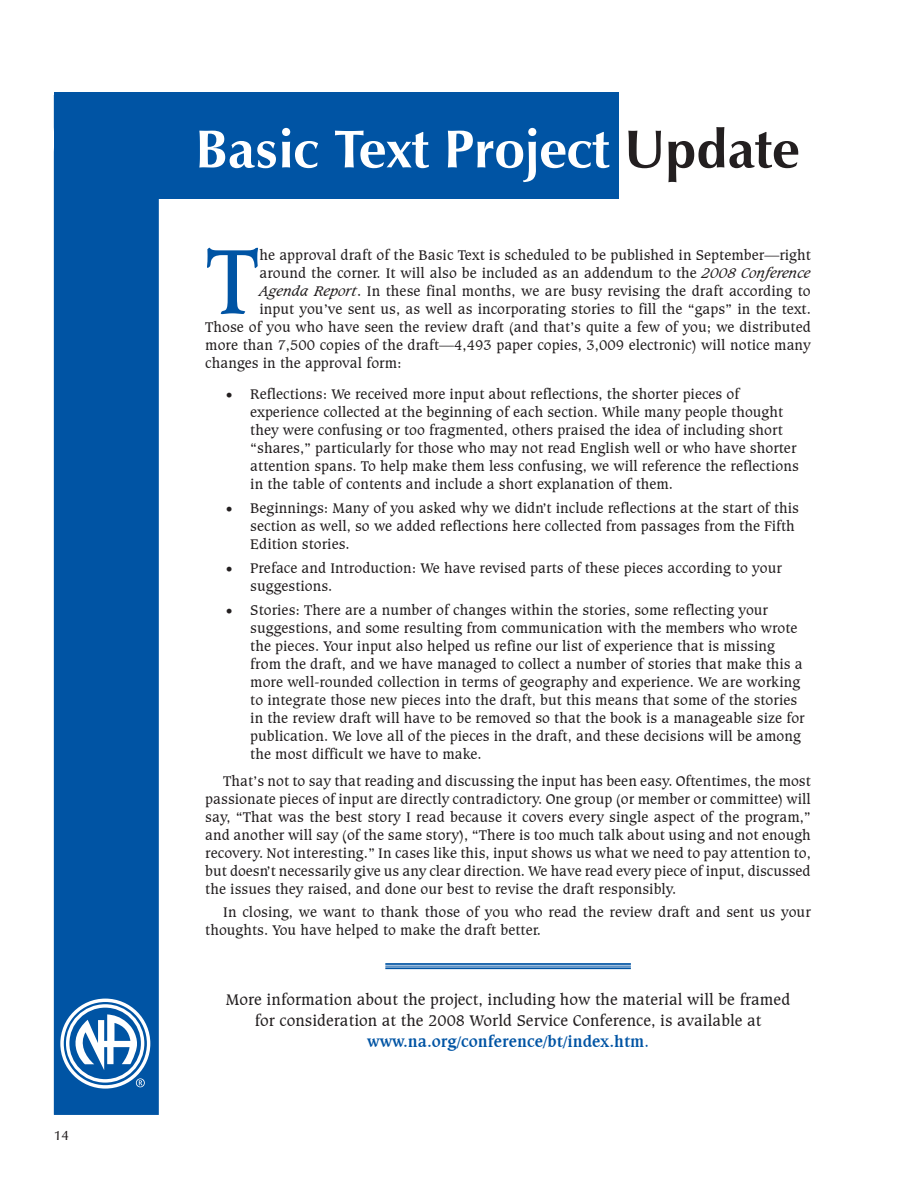
<style>
.page{position:relative;width:918px;height:1188px;background:#fff}
.page>*{position:absolute;margin:0;border:0;box-sizing:border-box;transform-origin:0 0}
.t1{font:97.65px "Caxton BT";color:#0054a4}
.t2{font:700 54px "Zapf Humanist 601 BT";color:#fff}
.t3{font:16.5px/21px "Caxton BT";color:#231f20;text-align:center}
.t4{font:15px/18px "Caxton BT";color:#231f20}
.t5{font:600 13.5px "Zapf Humanist 601 BT";color:#231f20}
.s1{color:#231f20}
.s2{font-style:italic}
.s3{font-weight:700;color:#0054a4}
.s4{color:#0054a4}
</style>
<div class="page">
<div style="left:53px;top:94px;width:107px;height:1022px;background:#0054a4"></div>
<div style="left:52px;top:93px;width:108px;height:1023px;border:2px solid #fff"></div>
<div style="left:54px;top:93px;width:565px;height:106px;background:#0054a4"></div>
<hr style="left:385px;top:963px;width:246px;height:2px;background:#0054a4">
<hr style="left:385px;top:966px;width:246px;height:1px;background:#0054a4">
<hr style="left:385px;top:967px;width:246px;height:2px;background:#0054a4">
<svg style="left:60px;top:999px;width:90px;height:90px"></svg>
<p class="t5" style="left:54px;top:1127px;width:8px">14</p>
<h2 class="t2" style="left:195px;top:116px;width:606px">Basic Text Project <span class="s1">Update</span></h2>
<h1 class="t1" style="left:205px;top:221px;width:56px">T</h1>
<p class="t4" style="left:259px;top:245px;width:553px">he approval draft of the Basic Text is scheduled to be published in September—right</p>
<p class="t4" style="left:259px;top:263px;width:553px">around the corner. It will also be included as an addendum to the <span class="s2">2008 Conference</span></p>
<p class="t4" style="left:259px;top:281px;width:553px"><span class="s2">Agenda Report</span>. In these final months, we are busy revising the draft according to</p>
<p class="t4" style="left:259px;top:299px;width:553px">input you’ve sent us, as well as incorporating stories to fill the “gaps” in the text.</p>
<p class="t4" style="left:205px;top:317px;width:607px">Those of you who have seen the review draft (and that’s quite a few of you; we distributed</p>
<p class="t4" style="left:205px;top:335px;width:607px">more than 7,500 copies of the draft—4,493 paper copies, 3,009 electronic) will notice many</p>
<p class="t4" style="left:205px;top:353px;width:198px">changes in the approval form:</p>
<p class="t4" style="left:250px;top:385px;width:550px;text-indent:-24px">• Reflections: We received more input about reflections, the shorter pieces of experience collected at the beginning of each section. While many people thought they were confusing or too fragmented, others praised the idea of including short “shares,” particularly for those who may not read English well or who have shorter attention spans. To help make them less confusing, we will reference the reflections in the table of contents and include a short explanation of them.</p>
<p class="t4" style="left:250px;top:499px;width:550px;text-indent:-24px">• Beginnings: Many of you asked why we didn’t include reflections at the start of this section as well, so we added reflections here collected from passages from the Fifth<br>Edition stories.</p>
<p class="t4" style="left:250px;top:559px;width:533px;text-indent:-24px">• Preface and Introduction: We have revised parts of these pieces according to your suggestions.</p>
<p class="t4" style="left:250px;top:601px;width:556px;text-indent:-24px">• Stories: There are a number of changes within the stories, some reflecting your suggestions, and some resulting from communication with the members who wrote the pieces. Your input also helped us refine our list of experience that is missing from the draft, and we have managed to collect a number of stories that make this a more well-rounded collection in terms of geography and experience. We are working to integrate those new pieces into the draft, but this means that some of the stories in the review draft will have to be removed so that the book is a manageable size for publication. We love all of the pieces in the draft, and these decisions will be among the most difficult we have to make.</p>
<p class="t4" style="left:205px;top:772px;width:607px;text-align:justify;text-indent:18px">That’s not to say that reading and discussing the input has been easy. Oftentimes, the most passionate pieces of input are directly contradictory. One group (or member or committee) will say, “That was the best story I read because it covers every single aspect of the program,” and another will say (of the same story), “There is too much talk about using and not enough recovery. Not interesting.” In cases like this, input shows us what we need to pay attention to, but doesn’t necessarily give us any clear direction. We have read every piece of input, discussed the issues they raised, and done our best to revise the draft responsibly.</p>
<p class="t4" style="left:205px;top:902px;width:607px;text-indent:18px">In closing, we want to thank those of you who read the review draft and sent us your thoughts. You have helped to make the draft better.</p>
<p class="t3" style="left:226px;top:989px;width:566px">More information about the project, including how the material will be framed for consideration at the 2008 World Service Conference, is available at <span class="s3">www.na.org/conference/bt/index.htm</span><span class="s4">.</span></p>
</div>
